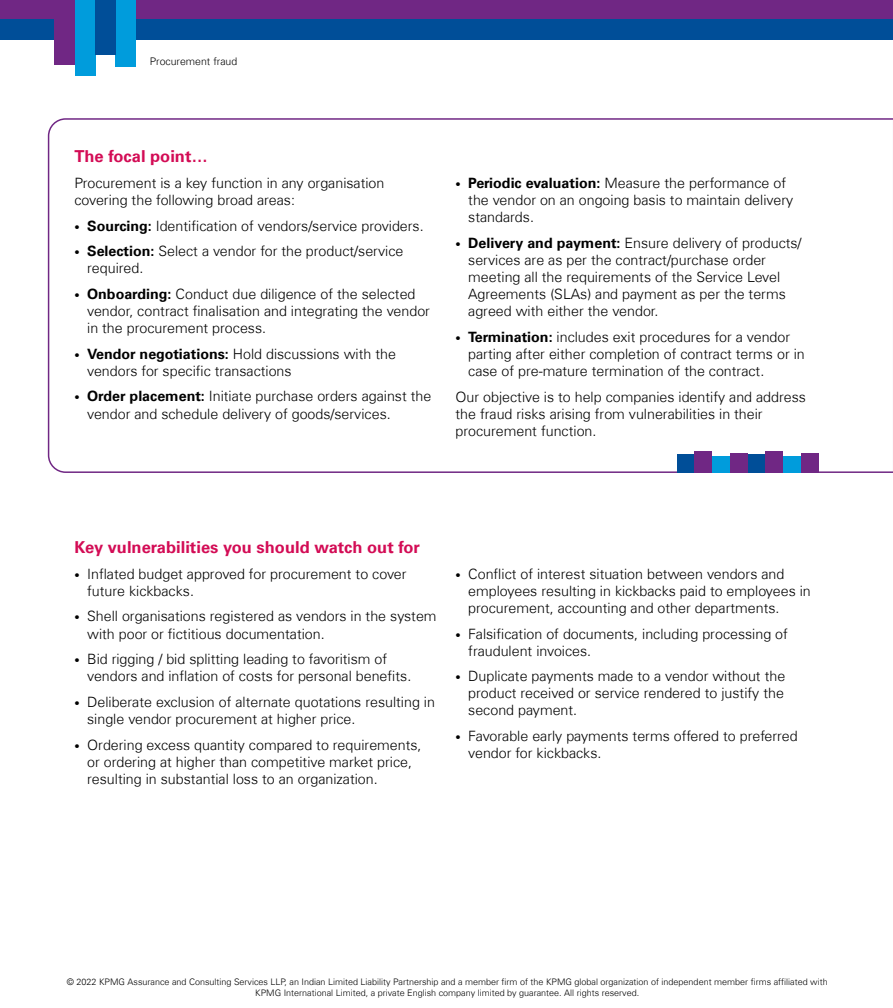
<style>
.page{position:relative;width:893px;height:1008px;background:#fff}
.page>*{position:absolute;margin:0;border:0;box-sizing:border-box;transform-origin:0 0}
.t1{font:700 16.5px "Universfor KPMG";color:#d30c55}
.t2{font:300 14.25px/17.1px "Universfor KPMG";color:#000}
.t3{font:300 10.5px "Universfor KPMG";color:#000}
.t4{font:300 9px/10.8px "Universfor KPMG";color:#000;text-align:center}
.s1{font-size:10.5px}
.s2{font-weight:700}
</style>
<div class="page">
<div style="left:0;top:0;width:893px;height:20px;background:#702784"></div>
<div style="left:0;top:20px;width:893px;height:20px;background:#004e98"></div>
<div style="left:55px;top:0;width:20px;height:65px;background:#702784"></div>
<div style="left:75px;top:0;width:20px;height:76px;background:#009cdc"></div>
<div style="left:115px;top:0;width:20px;height:67px;background:#009cdc"></div>
<div style="left:95px;top:0;width:20px;height:54px;background:#004e98"></div>
<svg style="left:47px;top:118px;width:846px;height:355px"></svg>
<div style="left:747px;top:454px;width:18px;height:19px;background:#004e98"></div>
<div style="left:765px;top:451px;width:18px;height:22px;background:#702784"></div>
<div style="left:801px;top:454px;width:18px;height:19px;background:#702784"></div>
<div style="left:783px;top:457px;width:18px;height:16px;background:#009cdc"></div>
<div style="left:676px;top:454px;width:18px;height:19px;background:#004e98"></div>
<div style="left:694px;top:451px;width:18px;height:22px;background:#702784"></div>
<div style="left:730px;top:454px;width:18px;height:19px;background:#702784"></div>
<div style="left:712px;top:457px;width:18px;height:16px;background:#009cdc"></div>
<p class="t3" style="left:150px;top:54px;width:89px">Procurement fraud</p>
<p class="t1" style="left:74px;top:147px;width:135px">The focal point…</p>
<p class="t2" style="left:74px;top:174px;width:312px">Procurement is a key function in any organisation covering the following broad areas:</p>
<p class="t2" style="left:74px;top:217px;width:351px"><span class="s1">•</span> <span class="s2">Sourcing:</span> Identification of vendors/service providers.</p>
<p class="t2" style="left:87px;top:243px;width:318px;text-indent:-13px"><span class="s1">•</span> <span class="s2">Selection:</span> Select a vendor for the product/service required.</p>
<p class="t2" style="left:87px;top:285px;width:344px;text-indent:-13px"><span class="s1">•</span> <span class="s2">Onboarding:</span> Conduct due diligence of the selected vendor, contract finalisation and integrating the vendor in the procurement process.</p>
<p class="t2" style="left:87px;top:345px;width:310px;text-indent:-13px"><span class="s1">•</span> <span class="s2">Vendor negotiations:</span> Hold discussions with the vendors for specific transactions</p>
<p class="t2" style="left:87px;top:388px;width:346px;text-indent:-13px"><span class="s1">•</span> <span class="s2">Order placement:</span> Initiate purchase orders against the vendor and schedule delivery of goods/services.</p>
<p class="t2" style="left:468px;top:174px;width:326px;text-indent:-13px"><span class="s1">•</span> <span class="s2">Periodic evaluation:</span> Measure the performance of the vendor on an ongoing basis to maintain delivery standards.</p>
<p class="t2" style="left:468px;top:234px;width:335px;text-indent:-13px"><span class="s1">•</span> <span class="s2">Delivery and payment:</span> Ensure delivery of products/ services are as per the contract/purchase order meeting all the requirements of the Service Level Agreements (SLAs) and payment as per the terms agreed with either the vendor.</p>
<p class="t2" style="left:468px;top:328px;width:338px;text-indent:-13px"><span class="s1">•</span> <span class="s2">Termination:</span> includes exit procedures for a vendor parting after either completion of contract terms or in case of pre-mature termination of the contract.</p>
<p class="t2" style="left:455px;top:388px;width:352px">Our objective is to help companies identify and address the fraud risks arising from vulnerabilities in their procurement function.</p>
<p class="t1" style="left:74px;top:537px;width:347px">Key vulnerabilities you should watch out for</p>
<p class="t2" style="left:87px;top:565px;width:321px;text-indent:-13px"><span class="s1">•</span> Inflated budget approved for procurement to cover future kickbacks.</p>
<p class="t2" style="left:87px;top:608px;width:351px;text-indent:-13px"><span class="s1">•</span> Shell organisations registered as vendors in the system with poor or fictitious documentation.</p>
<p class="t2" style="left:87px;top:650px;width:326px;text-indent:-13px"><span class="s1">•</span> Bid rigging / bid splitting leading to favoritism of vendors and inflation of costs for personal benefits.</p>
<p class="t2" style="left:87px;top:693px;width:349px;text-indent:-13px"><span class="s1">•</span> Deliberate exclusion of alternate quotations resulting in single vendor procurement at higher price.</p>
<p class="t2" style="left:87px;top:736px;width:336px;text-indent:-13px"><span class="s1">•</span> Ordering excess quantity compared to requirements, or ordering at higher than competitive market price, resulting in substantial loss to an organization.</p>
<p class="t2" style="left:468px;top:565px;width:344px;text-indent:-13px"><span class="s1">•</span> Conflict of interest situation between vendors and employees resulting in kickbacks paid to employees in procurement, accounting and other departments.</p>
<p class="t2" style="left:468px;top:625px;width:321px;text-indent:-13px"><span class="s1">•</span> Falsification of documents, including processing of fraudulent invoices.</p>
<p class="t2" style="left:468px;top:667px;width:318px;text-align:justify;text-indent:-13px"><span class="s1">•</span> Duplicate payments made to a vendor without the product received or service rendered to justify the second payment.</p>
<p class="t2" style="left:468px;top:727px;width:331px;text-indent:-13px"><span class="s1">•</span> Favorable early payments terms offered to preferred vendor for kickbacks.</p>
<p class="t4" style="left:67px;top:976px;width:762px">© 2022 KPMG Assurance and Consulting Services LLP, an Indian Limited Liability Partnership and a member firm of the KPMG global organization of independent member firms affiliated with<br>KPMG International Limited, a private English company limited by guarantee. All rights reserved.</p>
</div>
